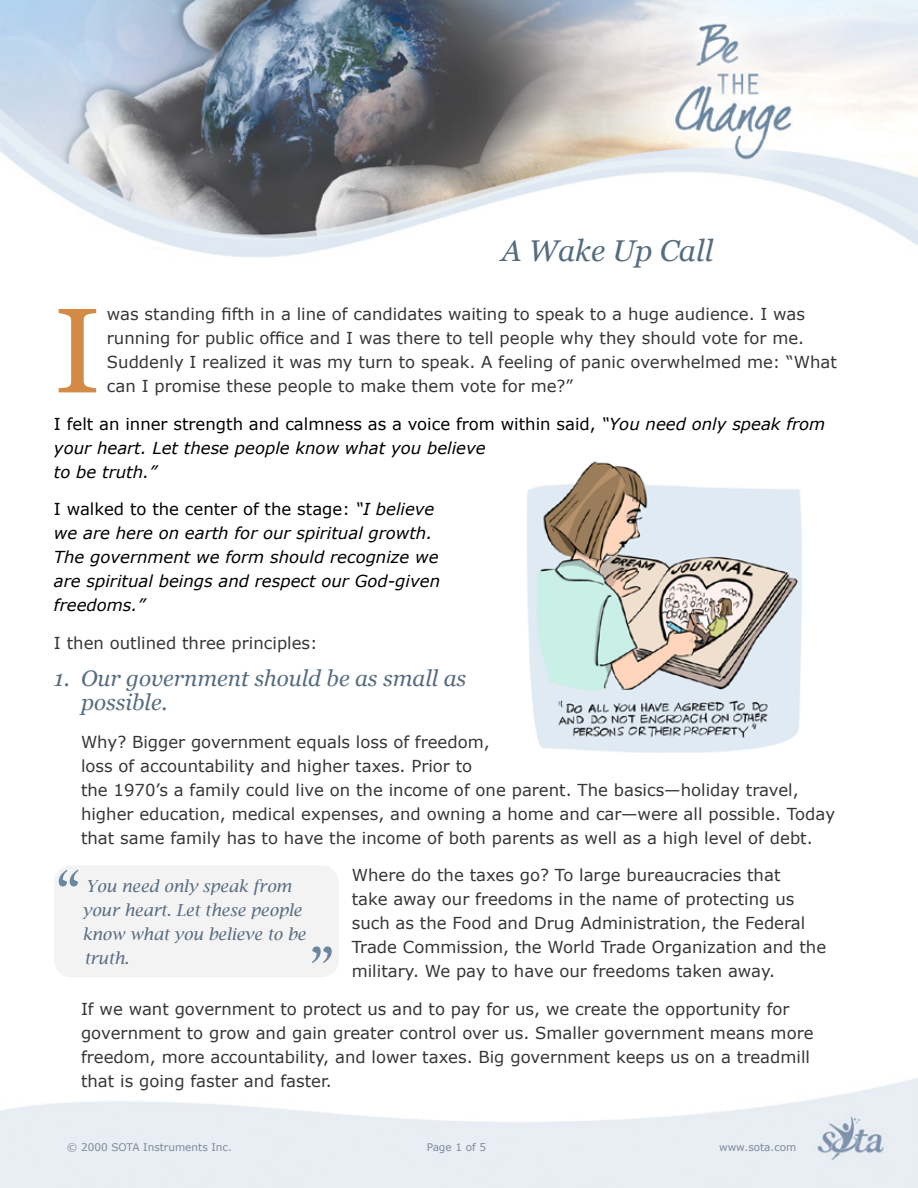
<style>
.page{position:relative;width:918px;height:1188px;background:#fff}
.page>*{position:absolute;margin:0;border:0;box-sizing:border-box;transform-origin:0 0}
.t1{font:120.45px "Georgia";color:#d28a46}
.t2{font:54px "New York";color:#6c88a0}
.t3{font:italic 30px "Georgia";color:#566c80}
.t4{font:italic 22.5px/24px "Georgia";color:#566c80}
.t5{font:16.5px/24px "Verdana";color:#373636}
.t6{font:italic 16.5px/24px "Verdana";color:#000}
.t7{font:italic 16.5px/24px "Lucida Bright";color:#566c80}
.t8{font:10.5px "Verdana";color:#7d8a99}
.s1{font-style:normal}
</style>
<div class="page">
<img style="left:0;top:974px;width:918px;height:214px">
<img style="left:0;top:0;width:918px;height:257px">
<img style="left:526px;top:461px;width:276px;height:292px">
<div style="left:54px;top:865px;width:285px;height:112px;background:#f3f3f4;border-radius:18px"></div>
<h3 class="t3" style="left:501px;top:234px;width:213px">A Wake Up Call</h3>
<h1 class="t1" style="left:54px;top:283px;width:48px">I</h1>
<p class="t5" style="left:107px;top:302px;width:732px">was standing fifth in a line of candidates waiting to speak to a huge audience. I was running for public office and I was there to tell people why they should vote for me.<br>Suddenly I realized it was my turn to speak. A feeling of panic overwhelmed me: “What can I promise these people to make them vote for me?”</p>
<p class="t6" style="left:54px;top:411px;width:773px"><span class="s1">I felt an inner strength and calmness as a voice from within said,</span> “You need only speak from your heart. Let these people know what you believe<br>to be truth.”</p>
<p class="t6" style="left:54px;top:497px;width:388px"><span class="s1">I walked to the center of the stage:</span> “I believe we are here on earth for our spiritual growth.<br>The government we form should recognize we are spiritual beings and respect our God-given freedoms.”</p>
<p class="t5" style="left:54px;top:630px;width:265px">I then outlined three principles:</p>
<h3 class="t4" style="left:81px;top:667px;width:387px;text-indent:-27px">1. Our government should be as small as possible.</h3>
<p class="t5" style="left:81px;top:729px;width:756px">Why? Bigger government equals loss of freedom,<br>loss of accountability and higher taxes. Prior to<br>the 1970’s a family could live on the income of one parent. The basics—holiday travel, higher education, medical expenses, and owning a home and car—were all possible. Today that same family has to have the income of both parents as well as a high level of debt.</p>
<p class="t5" style="left:352px;top:863px;width:476px">Where do the taxes go? To large bureaucracies that<br>take away our freedoms in the name of protecting us such as the Food and Drug Administration, the Federal Trade Commission, the World Trade Organization and the military. We pay to have our freedoms taken away.</p>
<p class="t5" style="left:81px;top:996px;width:734px">If we want government to protect us and to pay for us, we create the opportunity for government to grow and gain greater control over us. Smaller government means more freedom, more accountability, and lower taxes. Big government keeps us on a treadmill that is going faster and faster.</p>
<h2 class="t2" style="left:54px;top:858px;width:30px">“</h2>
<p class="t7" style="left:83px;top:874px;width:225px">You need only speak from your heart. Let these people know what you believe to be truth.</p>
<h2 class="t2" style="left:308px;top:934px;width:30px">”</h2>
<p class="t8" style="left:67px;top:1141px;width:167px">© 2000 SOTA Instruments Inc.</p>
<p class="t8" style="left:427px;top:1141px;width:61px">Page 1 of 5</p>
<p class="t8" style="left:719px;top:1141px;width:79px">www.sota.com</p>
</div>
